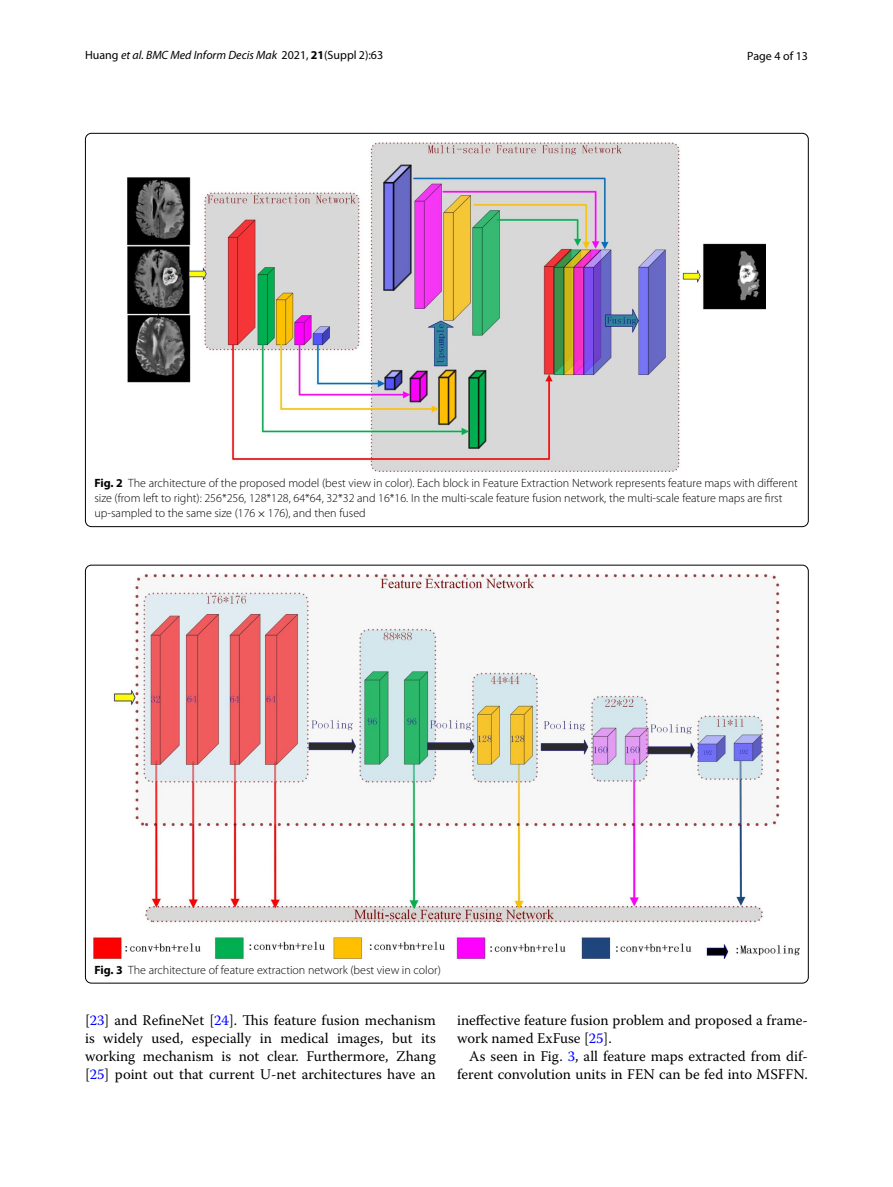
<style>
.page{position:relative;width:893px;height:1187px;background:#fff}
.page>*{position:absolute;margin:0;border:0;box-sizing:border-box;transform-origin:0 0}
.t1{font:14.7px/18px "Warnock Pro";color:#000;text-align:justify}
.t2{font:300 12px/15px "Myriad Pro";color:#000}
.t3{font:italic 12px "Myriad Pro";color:#000}
.t4{font:12px "Myriad Pro";color:#000}
.s1{font-style:normal}
.s2{font-weight:700;font-style:normal}
.s3{font-weight:700}
.s4{font-family:"MTSY";font-weight:400}
.s5{color:#00f}
</style>
<div class="page">
<img style="left:128px;top:142px;width:638px;height:329px">
<img style="left:94px;top:574px;width:706px;height:384px">
<p class="t3" style="left:85px;top:48px;width:300px"><span class="s1">Huang</span> et al. BMC Med Inform Decis Mak <span class="s1">2021,</span> <span class="s2">21</span><span class="s1">(Suppl 2):63</span></p>
<p class="t4" style="left:747px;top:48px;width:62px">Page 4 of 13</p>
<p class="t2" style="left:94px;top:475px;width:705px"><span class="s3">Fig. 2</span> The architecture of the proposed model (best view in color). Each block in Feature Extraction Network represents feature maps with different size (from left to right): 256*256, 128*128, 64*64, 32*32 and 16*16. In the multi-scale feature fusion network, the multi-scale feature maps are first up-sampled to the same size (176<span class="s4">×</span>176), and then fused</p>
<p class="t2" style="left:94px;top:962px;width:348px"><span class="s3">Fig. 3</span> The architecture of feature extraction network (best view in color)</p>
<p class="t1" style="left:85px;top:1010px;width:352px">[<span class="s5">23</span>] and RefineNet [<span class="s5">24</span>]. This feature fusion mechanism is widely used, especially in medical images, but its working mechanism is not clear. Furthermore, Zhang [<span class="s5">25</span>] point out that current U-net architectures have an</p>
<p class="t1" style="left:457px;top:1010px;width:352px">ineffective feature fusion problem and proposed a frame&shy;work named ExFuse [<span class="s5">25</span>].</p>
<p class="t1" style="left:457px;top:1046px;width:352px;text-align:right">As seen in Fig. <span class="s5">3</span>, all feature maps extracted from dif&shy;ferent convolution units in FEN can be fed into MSFFN.</p>
</div>
